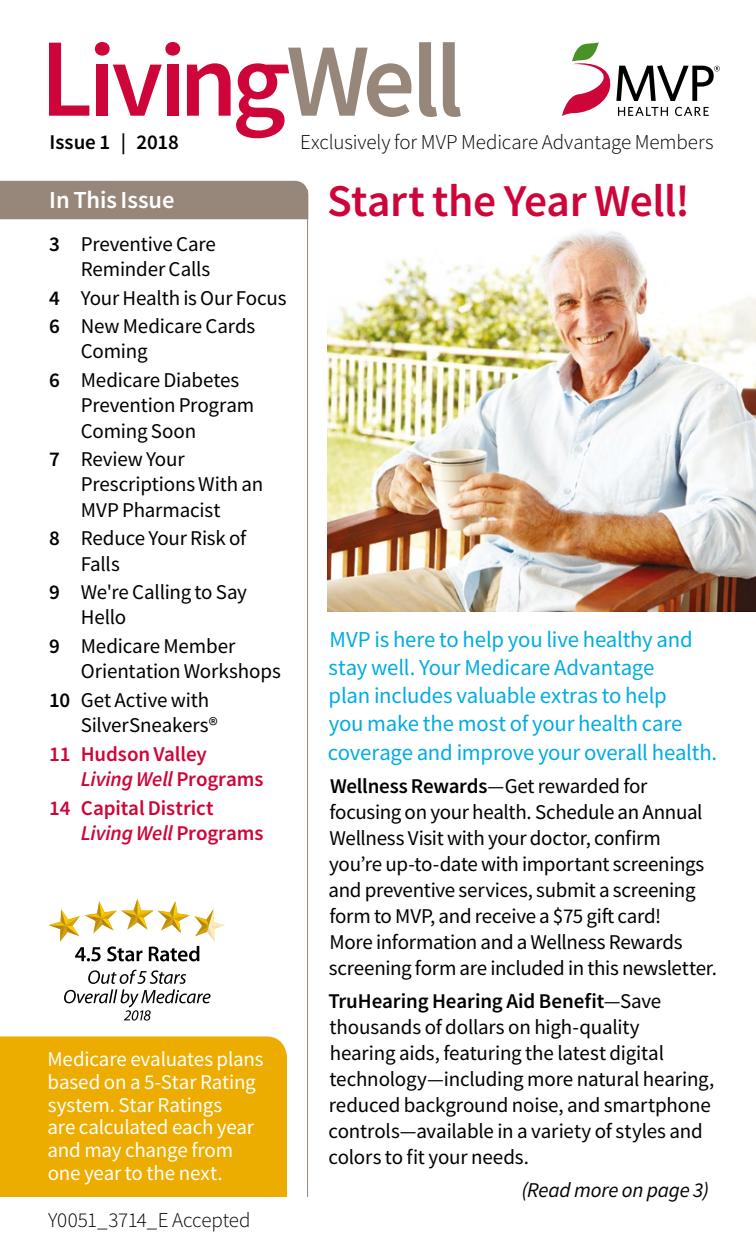
<style>
.page{position:relative;width:756px;height:1260px;background:#fff}
.page>*{position:absolute;margin:0;border:0;box-sizing:border-box;transform-origin:0 0}
.Article_Headline{font:600 45.5px "Source Sans Pro";letter-spacing:-.01em;color:#ce0538}
.t1{font:600 24.5px "Source Sans Pro";letter-spacing:-.005em;color:#fff}
.Article_Copy{font:22.75px/28.2px "Source Sans Pro";letter-spacing:-.01em;color:#00ace1}
.Article_Copy-2{font:21px/26.1px "Source Sans Pro";letter-spacing:-.01em;color:#000}
.t2{font:21px/22.8px "Source Sans Pro";letter-spacing:-.01em;color:#fff}
.t3{font:600 21px/25.2px "Source Sans Pro";letter-spacing:-.005em;color:#ce0538}
.t4{font:300 21px "Source Sans Pro";letter-spacing:-.005em;color:#000}
.Article_Copy-3{font:italic 21px "Source Sans Pro";letter-spacing:-.01em;color:#000}
.t5{font:600 21px "Source Sans Pro";color:#000}
.s1{font-weight:600}
.s2{font-style:italic}
</style>
<div class="page">
<svg style="left:562px;top:42px;width:158px;height:74px"></svg>
<hr style="left:307px;top:190px;width:1px;height:1007px;background:#97877b">
<svg style="left:49px;top:43px;width:40px;height:73px"></svg>
<div style="left:96px;top:65px;width:12px;height:51px;background:#ce0538"></div>
<div style="left:95px;top:42px;width:15px;height:14px;background:#ce0538;border-radius:50%"></div>
<svg style="left:113px;top:65px;width:49px;height:51px"></svg>
<div style="left:167px;top:65px;width:12px;height:51px;background:#ce0538"></div>
<div style="left:165px;top:42px;width:15px;height:14px;background:#ce0538;border-radius:50%"></div>
<svg style="left:187px;top:48px;width:224px;height:90px"></svg>
<svg style="left:419px;top:42px;width:18px;height:75px"></svg>
<svg style="left:443px;top:42px;width:18px;height:75px"></svg>
<svg style="left:49px;top:899px;width:176px;height:62px"></svg>
<svg style="left:64px;top:970px;width:147px;height:51px"></svg>
<img style="left:327px;top:231px;width:429px;height:381px">
<div style="left:0;top:181px;width:308px;height:38px;background:#97877b"></div>
<div style="left:0;top:1036px;width:287px;height:161px;background:#edac00"></div>
<p class="t5" style="left:50px;top:128px;width:131px">Issue 1 | 2018</p>
<p class="t4" style="left:300px;top:129px;width:415px">Exclusively for MVP Medicare Advantage Members</p>
<p class="t1" style="left:49px;top:184px;width:127px">In This Issue</p>
<p class="Article_Copy-2" style="left:49px;top:231px;width:168px;line-height:25.2px;text-align:right"><span class="s1">3</span> Preventive Care<br>Reminder Calls</p>
<p class="Article_Copy-2" style="left:49px;top:284px;width:239px"><span class="s1">4</span> Your Health is Our Focus</p>
<p class="Article_Copy-2" style="left:81px;top:314px;width:176px;line-height:25.2px;text-indent:-31px"><span class="s1">6</span> New Medicare Cards<br>Coming</p>
<p class="Article_Copy-2" style="left:81px;top:367px;width:175px;line-height:25.2px;text-indent:-31px"><span class="s1">6</span> Medicare Diabetes<br>Prevention Program<br>Coming Soon</p>
<p class="Article_Copy-2" style="left:81px;top:447px;width:184px;line-height:25.2px;text-indent:-31px"><span class="s1">7</span> Review Your<br>Prescriptions With an<br>MVP Pharmacist</p>
<p class="Article_Copy-2" style="left:81px;top:526px;width:167px;line-height:25.2px;text-indent:-31px"><span class="s1">8</span> Reduce Your Risk of<br>Falls</p>
<p class="Article_Copy-2" style="left:81px;top:580px;width:168px;line-height:25.2px;text-indent:-31px"><span class="s1">9</span> We're Calling to Say<br>Hello</p>
<p class="Article_Copy-2" style="left:81px;top:633px;width:201px;line-height:25.2px;text-indent:-31px"><span class="s1">9</span> Medicare Member<br>Orientation Workshops</p>
<p class="Article_Copy-2" style="left:81px;top:687px;width:138px;line-height:25.2px;text-indent:-31px"><span class="s1">10</span> Get Active with<br>SilverSneakers®</p>
<p class="t3" style="left:81px;top:741px;width:184px;text-indent:-31px">11 Hudson Valley<br><span class="s2">Living Well</span> Programs</p>
<p class="t3" style="left:81px;top:795px;width:184px;text-indent:-31px">14 Capital District<br><span class="s2">Living Well</span> Programs</p>
<p class="t2" style="left:47px;top:1048px;width:218px">Medicare evaluates plans based on a 5-Star Rating system. Star Ratings<br>are calculated each year and may change from one year to the next.</p>
<p class="t4" style="left:48px;top:1207px;width:204px">Y0051_3714_E Accepted</p>
<p class="Article_Headline" style="left:327px;top:171px;width:364px">Start the Year Well!</p>
<p class="Article_Copy" style="left:328px;top:625px;width:391px">MVP is here to help you live healthy and stay well. Your Medicare Advantage<br>plan includes valuable extras to help<br>you make the most of your health care coverage and improve your overall health.</p>
<p class="Article_Copy-2" style="left:328px;top:773px;width:390px"><span class="s1">Wellness Rewards</span>—Get rewarded for focusing on your health. Schedule an Annual Wellness Visit with your doctor, confirm you’re up-to-date with important screenings and preventive services, submit a screening form to MVP, and receive a $75 gift card!<br>More information and a Wellness Rewards screening form are included in this newsletter.</p>
<p class="Article_Copy-2" style="left:328px;top:988px;width:387px"><span class="s1">TruHearing Hearing Aid Benefit</span>—Save thousands of dollars on high-quality<br>hearing aids, featuring the latest digital technology—including more natural hearing, reduced background noise, and smartphone controls—available in a variety of styles and colors to fit your needs.</p>
<p class="Article_Copy-3" style="left:522px;top:1177px;width:189px">(Read more on page 3)</p>
</div>
